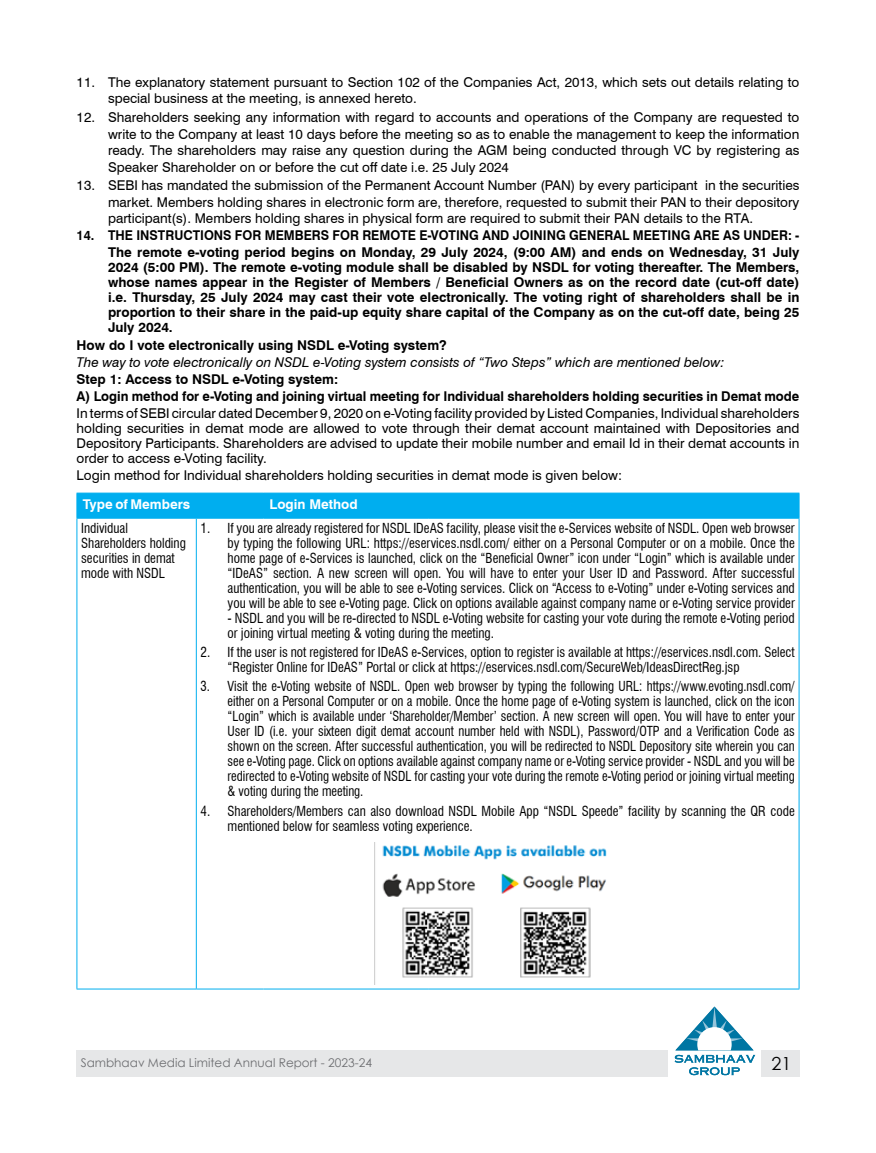
<style>
.page{position:relative;width:876px;height:1153px;background:#fff}
.page>*{position:absolute;margin:0;border:0;box-sizing:border-box;transform-origin:0 0}
.t1{font:18px "Century Gothic";color:#000}
.t2{font:13.5px/16.5px "Swiss 721 BT";color:#000;text-align:justify}
.t3{font:condensed 13.5px/15px "Swiss 721 BT";color:#000}
.t4{font:condensed 13.5px/15px "Swiss 721 BT";color:#000;text-align:justify;scale:.94 1}
.t5{font:700 13.5px/15px "Swiss 721 BT";color:#000;text-align:justify}
.t6{font:700 13.5px/17.1px "Swiss 721 BT";color:#000;text-align:right;scale:.93 1}
.t7{font:italic 13.5px "Swiss 721 BT";color:#000}
.t8{font:700 13.5px "Swiss 721 BT";color:#fff}
.t9{font:12px "Century Gothic";color:#6d6e71}
</style>
<div class="page">
<div style="left:77px;top:1050px;width:591px;height:26px;background:#e6e7e8"></div>
<div style="left:761px;top:1050px;width:38px;height:26px;background:#e6e7e8"></div>
<svg style="left:675px;top:1006px;width:80px;height:69px"></svg>
<hr style="left:77px;top:492px;width:119px;height:1px;background:#00aeef">
<hr style="left:196px;top:492px;width:67px;height:1px;background:#00aeef">
<hr style="left:263px;top:492px;width:165px;height:1px;background:#00aeef">
<hr style="left:428px;top:492px;width:371px;height:1px;background:#00aeef">
<div style="left:77px;top:493px;width:723px;height:25px;background:#00aeef"></div>
<hr style="left:77px;top:518px;width:119px;height:1px;background:#00aeef">
<hr style="left:77px;top:518px;width:1px;height:470px;background:#00aeef">
<hr style="left:196px;top:518px;width:67px;height:1px;background:#00aeef">
<hr style="left:196px;top:518px;width:1px;height:470px;background:#00aeef">
<hr style="left:263px;top:518px;width:165px;height:1px;background:#00aeef">
<hr style="left:428px;top:518px;width:371px;height:1px;background:#00aeef">
<hr style="left:799px;top:518px;width:1px;height:470px;background:#00aeef">
<hr style="left:77px;top:988px;width:119px;height:1px;background:#00aeef">
<hr style="left:196px;top:988px;width:67px;height:1px;background:#00aeef">
<hr style="left:263px;top:988px;width:165px;height:1px;background:#00aeef">
<hr style="left:428px;top:988px;width:371px;height:1px;background:#00aeef">
<img style="left:374px;top:842px;width:233px;height:142px">
<p class="t2" style="left:108px;top:73px;width:693px;text-indent:-31px">11. The explanatory statement pursuant to Section 102 of the Companies Act, 2013, which sets out details relating to special business at the meeting, is annexed hereto.</p>
<p class="t2" style="left:108px;top:108px;width:693px;text-indent:-31px">12. Shareholders seeking any information with regard to accounts and operations of the Company are requested to write to the Company at least 10 days before the meeting so as to enable the management to keep the information ready. The shareholders may raise any question during the AGM being conducted through VC by registering as Speaker Shareholder on or before the cut off date i.e. 25 July 2024</p>
<p class="t2" style="left:108px;top:176px;width:693px;text-indent:-31px">13. SEBI has mandated the submission of the Permanent Account Number (PAN) by every participant in the securities market. Members holding shares in electronic form are, therefore, requested to submit their PAN to their depository participant(s). Members holding shares in physical form are required to submit their PAN details to the RTA.</p>
<p class="t6" style="left:77px;top:226px;width:779px">14. THE INSTRUCTIONS FOR MEMBERS FOR REMOTE E-VOTING AND JOINING GENERAL MEETING ARE AS UNDER: -<br>The remote e-voting period begins on Monday, 29 July 2024, (9:00 AM) and ends on Wednesday, 31 July</p>
<p class="t5" style="left:108px;top:260px;width:693px">2024 (5:00 PM). The remote e-voting module shall be disabled by NSDL for voting thereafter. The Members, whose names appear in the Register of Members / Beneficial Owners as on the record date (cut-off date) i.e. Thursday, 25 July 2024 may cast their vote electronically. The voting right of shareholders shall be in proportion to their share in the paid-up equity share capital of the Company as on the cut-off date, being 25<br>July 2024.</p>
<p class="t5" style="left:77px;top:337px;width:372px">How do I vote electronically using NSDL e-Voting system?</p>
<p class="t7" style="left:77px;top:352px;width:649px">The way to vote electronically on NSDL e-Voting system consists of “Two Steps” which are mentioned below:</p>
<p class="t5" style="left:77px;top:370px;width:724px;line-height:17.1px">Step 1: Access to NSDL e-Voting system:<br>A) Login method for e-Voting and joining virtual meeting for Individual shareholders holding securities in Demat mode</p>
<p class="t2" style="left:77px;top:405px;width:724px;line-height:15px">In terms of SEBI circular dated December 9, 2020 on e-Voting facility provided by Listed Companies, Individual shareholders holding securities in demat mode are allowed to vote through their demat account maintained with Depositories and Depository Participants. Shareholders are advised to update their mobile number and email Id in their demat accounts in order to access e-Voting facility.</p>
<p class="t2" style="left:77px;top:466px;width:547px">Login method for Individual shareholders holding securities in demat mode is given below:</p>
<p class="t8" style="left:83px;top:495px;width:109px">Type of Members</p>
<p class="t8" style="left:269px;top:495px;width:90px">Login Method</p>
<p class="t3" style="left:81px;top:520px;width:106px">Individual<br>Shareholders holding securities in demat mode with NSDL</p>
<p class="t3" style="left:228px;top:520px;width:569px;text-align:justify;text-indent:-27px">1. If you are already registered for NSDL IDeAS facility, please visit the e-Services website of NSDL. Open web browser by typing the following URL: https://eservices.nsdl.com/ either on a Personal Computer or on a mobile. Once the home page of e-Services is launched, click on the “Beneficial Owner” icon under “Login” which is available under “IDeAS” section. A new screen will open. You will have to enter your User ID and Password. After successful authentication, you will be able to see e-Voting services. Click on “Access to e-Voting” under e-Voting services and you will be able to see e-Voting page. Click on options available against company name or e-Voting service provider</p>
<p class="t3" style="left:228px;top:610px;width:569px">- NSDL and you will be re-directed to NSDL e-Voting website for casting your vote during the remote e-Voting period or joining virtual meeting &amp; voting during the meeting.</p>
<p class="t3" style="left:228px;top:644px;width:569px;text-indent:-27px">2. If the user is not registered for IDeAS e-Services, option to register is available at https://eservices.nsdl.com. Select “Register Online for IDeAS” Portal or click at https://eservices.nsdl.com/SecureWeb/IdeasDirectReg.jsp</p>
<p class="t4" style="left:228px;top:678px;width:605px;text-indent:-27px">3. Visit the e-Voting website of NSDL. Open web browser by typing the following URL: https://www.evoting.nsdl.com/ either on a Personal Computer or on a mobile. Once the home page of e-Voting system is launched, click on the icon “Login” which is available under ‘Shareholder/Member’ section. A new screen will open. You will have to enter your User ID (i.e. your sixteen digit demat account number held with NSDL), Password/OTP and a Verification Code as shown on the screen. After successful authentication, you will be redirected to NSDL Depository site wherein you can see e-Voting page. Click on options available against company name or e-Voting service provider - NSDL and you will be redirected to e-Voting website of NSDL for casting your vote during the remote e-Voting period or joining virtual meeting &amp; voting during the meeting.</p>
<p class="t3" style="left:228px;top:803px;width:569px;text-indent:-27px">4. Shareholders/Members can also download NSDL Mobile App “NSDL Speede” facility by scanning the QR code mentioned below for seamless voting experience.</p>
<p class="t9" style="left:81px;top:1053px;width:293px">Sambhaav Media Limited Annual Report - 2023-24</p>
<h1 class="t1" style="left:772px;top:1051px;width:21px">21</h1>
</div>
